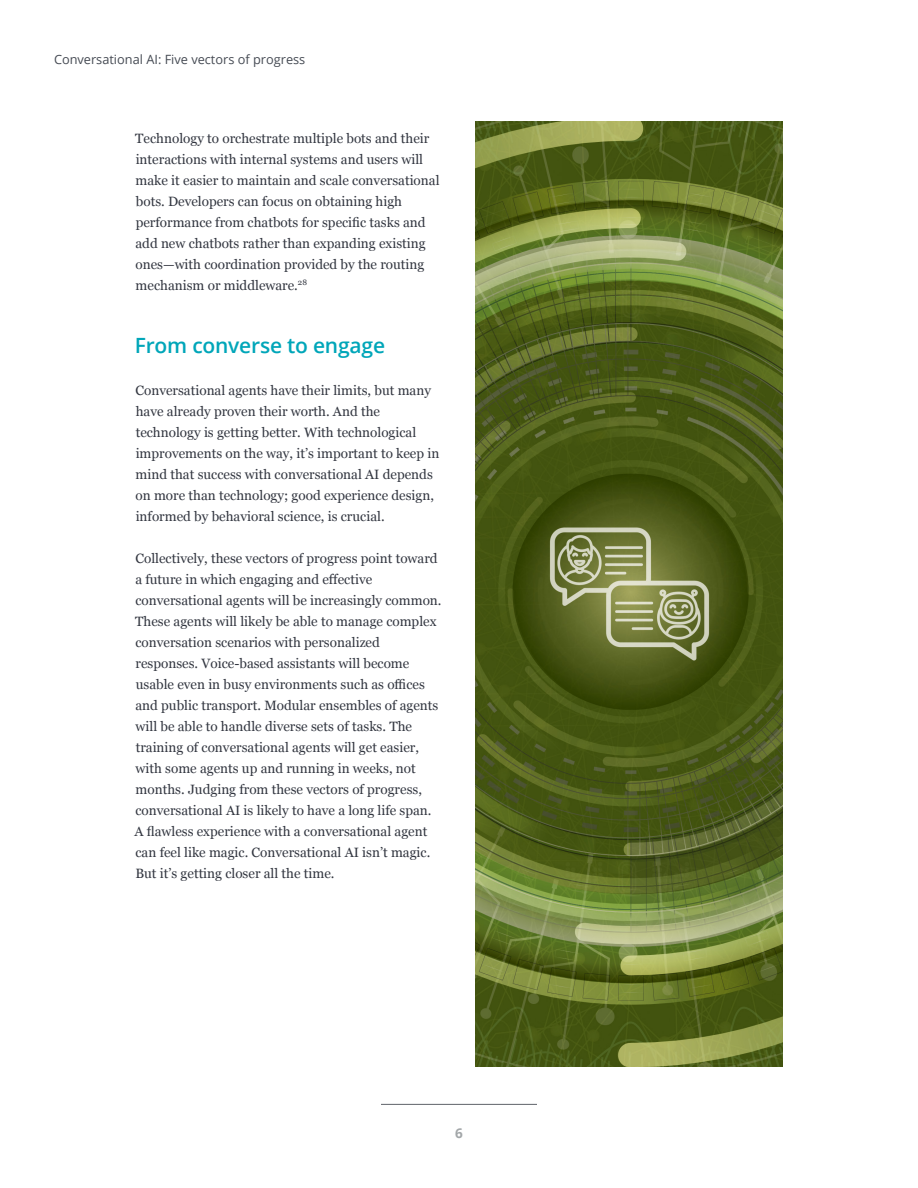
<style>
.page{position:relative;width:918px;height:1188px;background:#fff}
.page>*{position:absolute;margin:0;border:0;box-sizing:border-box;transform-origin:0 0}
.t1{font:600 21px "Open Sans";letter-spacing:-.01em;color:#00a6b9}
.t2{font:13.5px/21px "Georgia";color:#323640}
.t3{font:700 13.5px "Open Sans";color:#a3a7a9}
.t4{font:12.75px "Open Sans";color:#464b54}
</style>
<div class="page">
<hr style="left:381px;top:1104px;width:156px;height:1px;background:#5f6369">
<img style="left:476px;top:122px;width:307px;height:944px">
<p class="t4" style="left:54px;top:50px;width:253px">Conversational AI: Five vectors of progress</p>
<p class="t2" style="left:135px;top:127px;width:306px">Technology to orchestrate multiple bots and their interactions with internal systems and users will make it easier to maintain and scale conversational bots. Developers can focus on obtaining high performance from chatbots for specific tasks and add new chatbots rather than expanding existing ones—with coordination provided by the routing mechanism or middleware.<sup>28</sup></p>
<h1 class="t1" style="left:135px;top:330px;width:252px">From converse to engage</h1>
<p class="t2" style="left:135px;top:379px;width:305px">Conversational agents have their limits, but many have already proven their worth. And the technology is getting better. With technological improvements on the way, it’s important to keep in mind that success with conversational AI depends on more than technology; good experience design, informed by behavioral science, is crucial.</p>
<p class="t2" style="left:134px;top:547px;width:309px">Collectively, these vectors of progress point toward a future in which engaging and effective conversational agents will be increasingly common.<br>These agents will likely be able to manage complex conversation scenarios with personalized responses. Voice-based assistants will become usable even in busy environments such as offices and public transport. Modular ensembles of agents will be able to handle diverse sets of tasks. The training of conversational agents will get easier, with some agents up and running in weeks, not months. Judging from these vectors of progress, conversational AI is likely to have a long life span.<br>A flawless experience with a conversational agent can feel like magic. Conversational AI isn’t magic.<br>But it’s getting closer all the time.</p>
<p class="t3" style="left:455px;top:1123px;width:9px">6</p>
</div>
